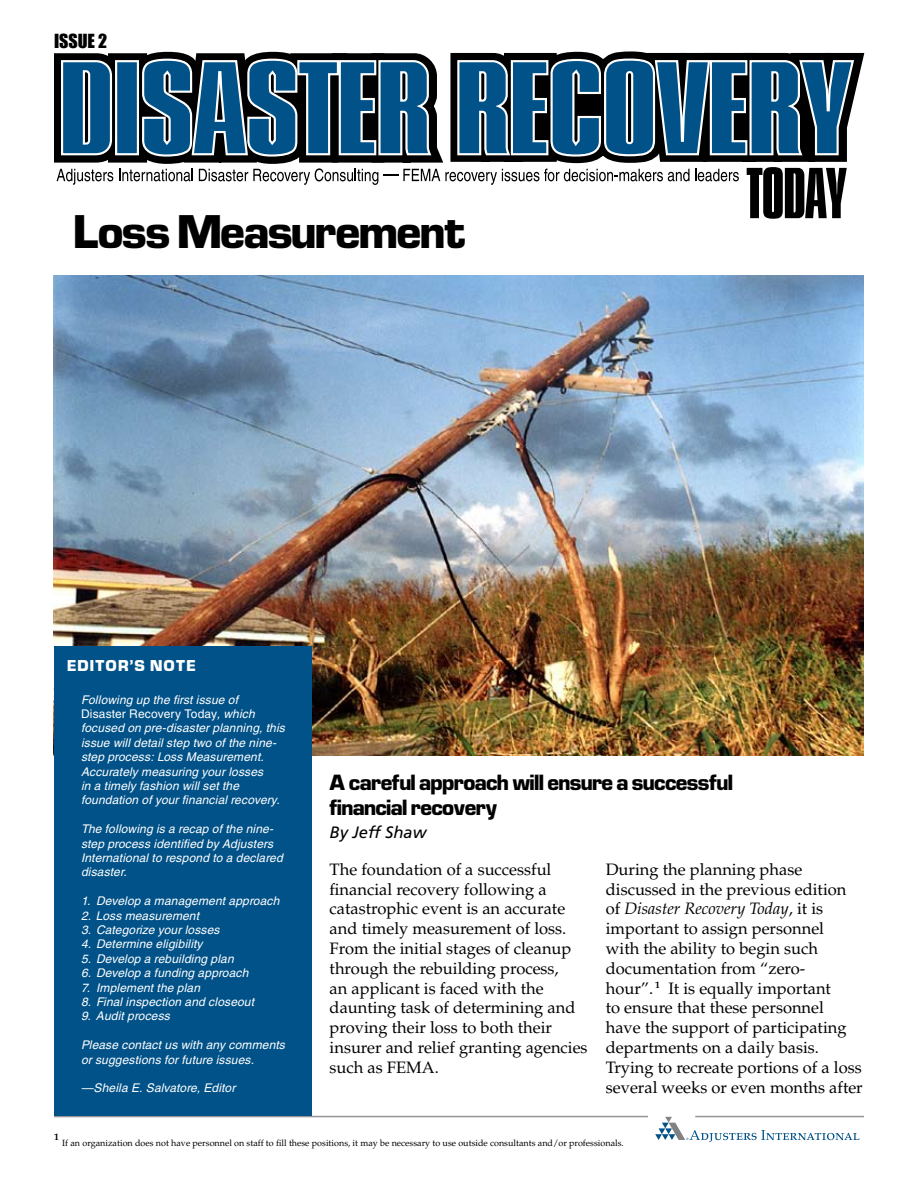
<style>
.page{position:relative;width:918px;height:1188px;background:#fff}
.page>*{position:absolute;margin:0;border:0;box-sizing:border-box;transform-origin:0 0}
.t1{font:700 45px "Eurostile SHOP";letter-spacing:-.005em;color:#000}
.t2{font:700 21px/25.2px "Eurostile SHOP";color:#000}
.t3{font:18px "Impact";color:#000}
.t4{font:16.5px/19.8px "Palatino LT Std";color:#000}
.t5{font:italic 16.5px "Frutiger LT Std";color:#000}
.t6{font:700 15px "Eurostile SHOP";letter-spacing:.11em;color:#fff}
.t7{font:italic 12px/14.4px "Helvetica";letter-spacing:.01em;color:#fff}
.t8{font:700 9.6px "Palatino LT Std";color:#000}
.t9{font:9px "Palatino LT Std";color:#000}
.s1{font-style:normal}
.s2{font-style:italic}
</style>
<div class="page">
<img style="left:54px;top:275px;width:810px;height:481px">
<hr style="left:54px;top:1116px;width:594px;height:1px;background:#939598">
<hr style="left:695px;top:1116px;width:169px;height:1px;background:#939598">
<div style="left:54px;top:647px;width:258px;height:469px;background:#005288"></div>
<svg style="left:54px;top:51px;width:805px;height:260px"></svg>
<svg style="left:655px;top:1117px;width:209px;height:25px"></svg>
<h3 class="t3" style="left:54px;top:27px;width:55px">ISSUE 2</h3>
<h1 class="t1" style="left:74px;top:206px;width:392px">Loss Measurement</h1>
<p class="t6" style="left:68px;top:657px;width:129px">EDITOR’S NOTE</p>
<p class="t7" style="left:81px;top:692px;width:205px">Following up the first issue of <span class="s1">Disaster Recovery Today</span>, which focused on pre-disaster planning, this issue will detail step two of the nine&shy;step process: Loss Measurement.<br>Accurately measuring your losses<br>in a timely fashion will set the foundation of your financial recovery.</p>
<p class="t7" style="left:81px;top:822px;width:203px">The following is a recap of the nine&shy;step process identified by Adjusters<br>International to respond to a declared disaster.</p>
<p class="t7" style="left:81px;top:894px;width:200px">1. Develop a management approach</p>
<p class="t7" style="left:81px;top:908px;width:120px">2. Loss measurement</p>
<p class="t7" style="left:81px;top:923px;width:140px">3. Categorize your losses</p>
<p class="t7" style="left:81px;top:937px;width:123px">4. Determine eligibility</p>
<p class="t7" style="left:81px;top:951px;width:154px">5. Develop a rebuilding plan</p>
<p class="t7" style="left:81px;top:966px;width:169px">6. Develop a funding approach</p>
<p class="t7" style="left:81px;top:980px;width:121px">7. Implement the plan</p>
<p class="t7" style="left:81px;top:995px;width:175px">8. Final inspection and closeout</p>
<p class="t7" style="left:81px;top:1009px;width:90px">9. Audit process</p>
<p class="t7" style="left:81px;top:1038px;width:205px">Please contact us with any comments or suggestions for future issues.</p>
<p class="t7" style="left:81px;top:1081px;width:156px">—Sheila E. Salvatore, Editor</p>
<h2 class="t2" style="left:330px;top:770px;width:405px">A careful approach will ensure a successful financial recovery</h2>
<h3 class="t5" style="left:330px;top:823px;width:98px">By Jeff Shaw</h3>
<p class="t4" style="left:330px;top:860px;width:260px">The foundation of a successful financial recovery following a catastrophic event is an accurate and timely measurement of loss.<br>From the initial stages of cleanup through the rebuilding process,<br>an applicant is faced with the daunting task of determining and proving their loss to both their insurer and relief granting agencies such as FEMA.</p>
<p class="t4" style="left:606px;top:860px;width:259px">During the planning phase discussed in the previous edition of <span class="s2">Disaster Recovery Today</span>, it is important to assign personnel<br>with the ability to begin such documentation from “zero-<br>hour”. <sup>1</sup> It is equally important<br>to ensure that these personnel have the support of participating departments on a daily basis.<br>Trying to recreate portions of a loss several weeks or even months after</p>
<p class="t8" style="left:54px;top:1132px;width:6px">1</p>
<p class="t9" style="left:62px;top:1138px;width:563px">If an organization does not have personnel on staff to fill these positions, it may be necessary to use outside consultants and/or professionals.</p>
</div>
